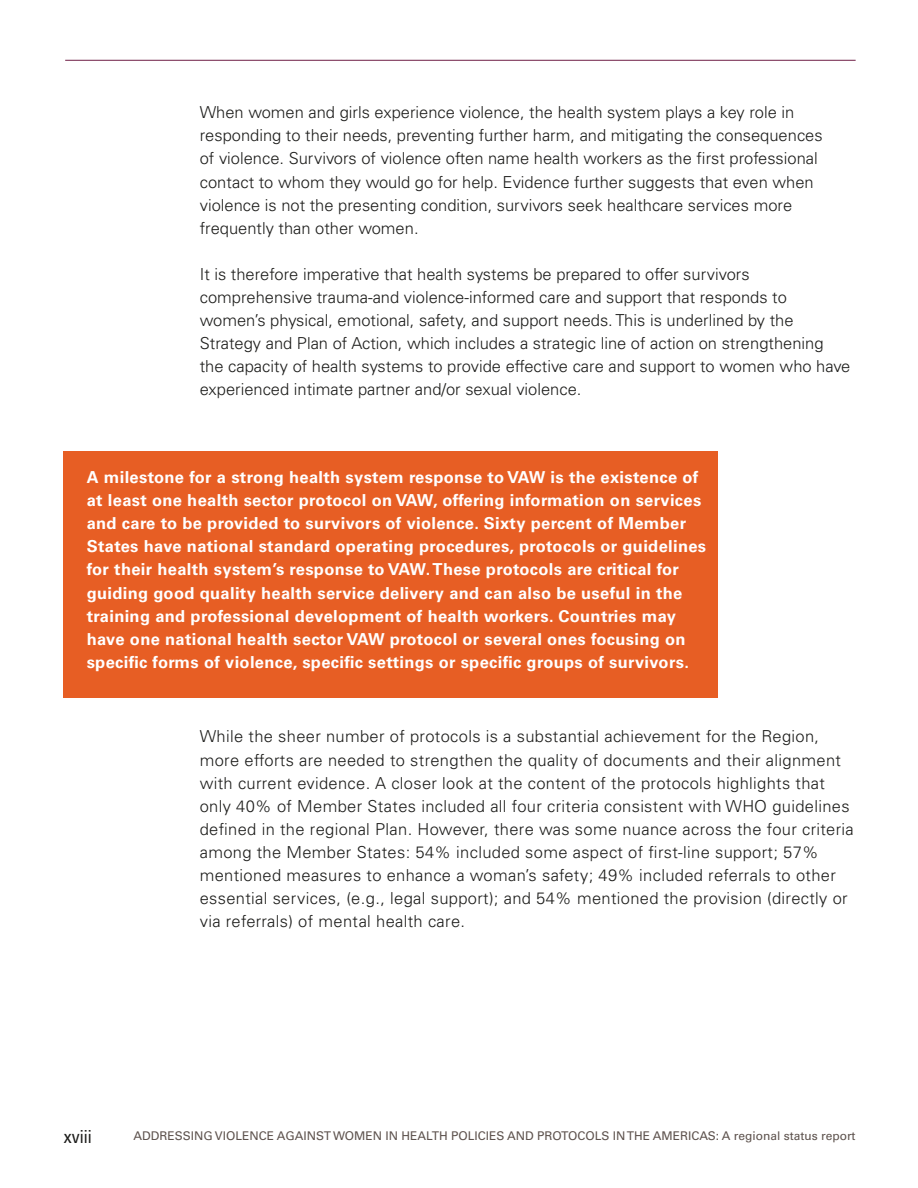
<style>
.page{position:relative;width:918px;height:1188px;background:#fff}
.page>*{position:absolute;margin:0;border:0;box-sizing:border-box;transform-origin:0 0}
.t1{font:condensed 18px "Univers LT Std";color:#1d1d1b}
.t2{font:300 16.5px/23.1px "Univers LT Std";color:#1d1d1b}
.t3{font:300 16.5px/23.1px "Univers LT Std";letter-spacing:.02em;color:#1d1d1b}
.t4{font:700 16.5px/23.1px "Univers LT Std";letter-spacing:.02em;color:#fff}
.t5{font:12px "Univers LT Std";color:#5d524d}
</style>
<div class="page">
<hr style="left:65px;top:60px;width:791px;height:1px;background:#6f1e46">
<div style="left:64px;top:451px;width:654px;height:246px;background:#e75e24"></div>
<p class="t2" style="left:200px;top:101px;width:624px">When women and girls experience violence, the health system plays a key role in responding to their needs, preventing further harm, and mitigating the consequences of violence. Survivors of violence often name health workers as the first professional contact to whom they would go for help. Evidence further suggests that even when violence is not the presenting condition, survivors seek healthcare services more frequently than other women.</p>
<p class="t2" style="left:200px;top:263px;width:652px">It is therefore imperative that health systems be prepared to offer survivors comprehensive trauma-and violence-informed care and support that responds to women’s physical, emotional, safety, and support needs. This is underlined by the Strategy and Plan of Action, which includes a strategic line of action on strengthening the capacity of health systems to provide effective care and support to women who have experienced intimate partner and/or sexual violence.</p>
<p class="t4" style="left:87px;top:466px;width:621px">A milestone for a strong health system response to VAW is the existence of at least one health sector protocol on VAW, offering information on services and care to be provided to survivors of violence. Sixty percent of Member States have national standard operating procedures, protocols or guidelines for their health system’s response to VAW. These protocols are critical for guiding good quality health service delivery and can also be useful in the training and professional development of health workers. Countries may have one national health sector VAW protocol or several ones focusing on specific forms of violence, specific settings or specific groups of survivors.</p>
<p class="t3" style="left:200px;top:725px;width:656px">While the sheer number of protocols is a substantial achievement for the Region, more efforts are needed to strengthen the quality of documents and their alignment with current evidence. A closer look at the content of the protocols highlights that only 40% of Member States included all four criteria consistent with WHO guidelines defined in the regional Plan. However, there was some nuance across the four criteria among the Member States: 54% included some aspect of first-line support; 57% mentioned measures to enhance a woman’s safety; 49% included referrals to other essential services, (e.g., legal support); and 54% mentioned the provision (directly or via referrals) of mental health care.</p>
<p class="t1" style="left:64px;top:1125px;width:29px">xviii</p>
<p class="t5" style="left:133px;top:1129px;width:724px">ADDRESSING VIOLENCE AGAINST WOMEN IN HEALTH POLICIES AND PROTOCOLS IN THE AMERICAS: A regional status report</p>
</div>
